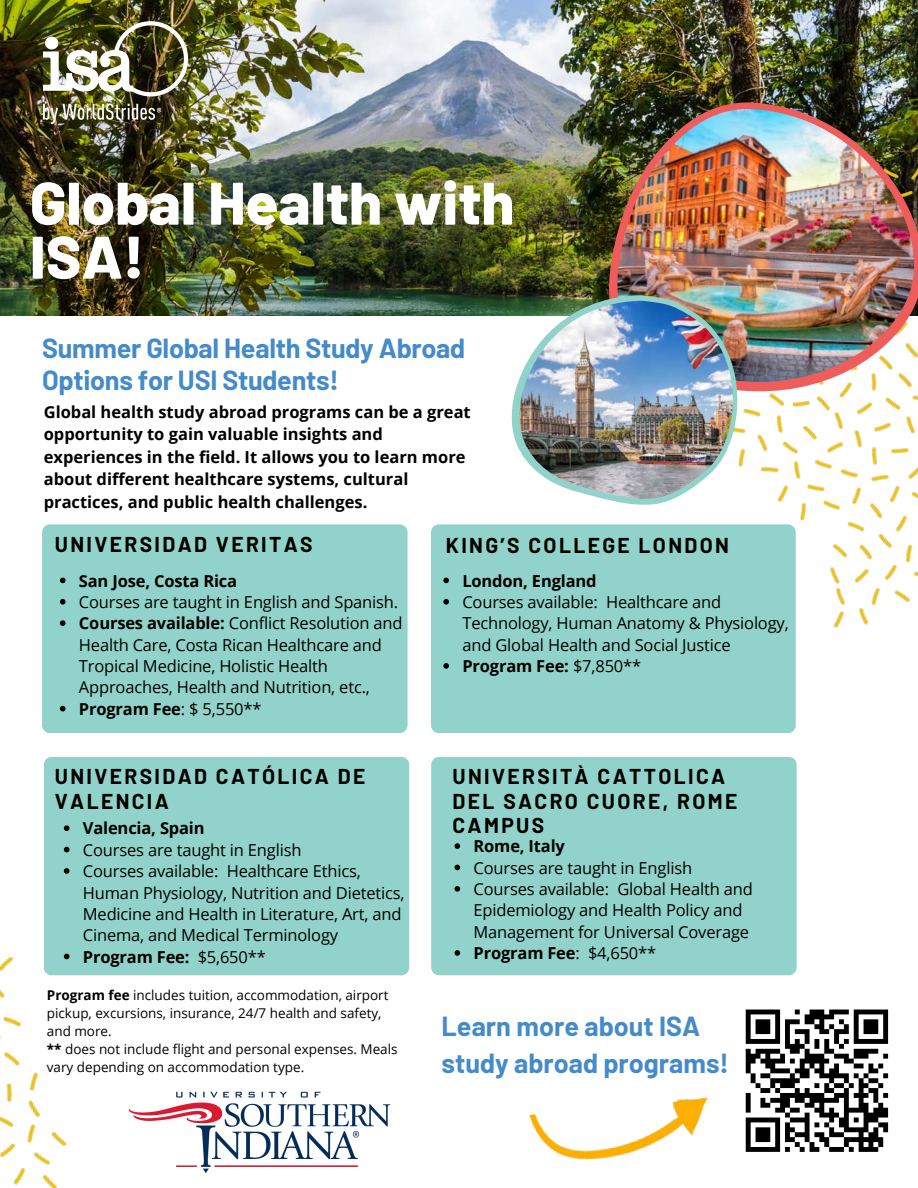
<style>
.page{position:relative;width:918px;height:1188px;background:#fff}
.page>*{position:absolute;margin:0;border:0;box-sizing:border-box;transform-origin:0 0}
.t1{font:800 60px "Barlow";color:#fff}
.t2{font:700 27px/31.5px "Barlow";letter-spacing:-.01em;color:#458bca}
.t3{font:700 21px/24.8px "Barlow";letter-spacing:.11em;color:#000}
.t4{font:16.5px/21.3px "Open Sans";letter-spacing:-.01em;color:#000}
.t5{font:700 16.5px/22.5px "Open Sans";color:#000}
.t6{font:13.5px/18px "Open Sans";color:#000}
.s1{font-weight:700}
.s2{font-weight:400}
</style>
<div class="page">
<img style="left:0;top:728px;width:151px;height:460px">
<img style="left:0;top:0;width:583px;height:315px">
<img style="left:583px;top:0;width:335px;height:758px">
<img style="left:607px;top:95px;width:311px;height:308px">
<img style="left:615px;top:103px;width:303px;height:286px">
<img style="left:509px;top:295px;width:232px;height:212px">
<img style="left:517px;top:301px;width:219px;height:198px">
<img style="left:529px;top:1097px;width:179px;height:63px">
<div style="left:42px;top:524px;width:366px;height:209px;background:#91d3ca;border-radius:8px"></div>
<div style="left:44px;top:757px;width:365px;height:218px;background:#91d3ca;border-radius:8px"></div>
<div style="left:431px;top:524px;width:365px;height:209px;background:#91d3ca;border-radius:8px"></div>
<div style="left:431px;top:757px;width:366px;height:218px;background:#91d3ca;border-radius:8px"></div>
<svg style="left:745px;top:1009px;width:144px;height:143px"></svg>
<img style="left:44px;top:18px;width:166px;height:105px">
<img style="left:129px;top:1092px;width:262px;height:82px">
<svg style="left:443px;top:578px;width:6px;height:5px"></svg>
<svg style="left:443px;top:599px;width:6px;height:6px"></svg>
<svg style="left:443px;top:663px;width:6px;height:6px"></svg>
<svg style="left:64px;top:825px;width:5px;height:6px"></svg>
<svg style="left:64px;top:847px;width:5px;height:5px"></svg>
<svg style="left:64px;top:868px;width:5px;height:6px"></svg>
<svg style="left:64px;top:954px;width:5px;height:5px"></svg>
<svg style="left:455px;top:843px;width:5px;height:6px"></svg>
<svg style="left:455px;top:865px;width:5px;height:5px"></svg>
<svg style="left:455px;top:886px;width:5px;height:6px"></svg>
<svg style="left:455px;top:950px;width:5px;height:6px"></svg>
<svg style="left:60px;top:578px;width:6px;height:5px"></svg>
<svg style="left:60px;top:599px;width:6px;height:6px"></svg>
<svg style="left:60px;top:620px;width:6px;height:6px"></svg>
<svg style="left:60px;top:706px;width:6px;height:5px"></svg>
<p class="t1" style="left:30px;top:165px;width:486px">Global Health with</p>
<p class="t1" style="left:30px;top:219px;width:116px">ISA!</p>
<p class="t2" style="left:42px;top:332px;width:425px">Summer Global Health Study Abroad<br>Options for USI Students!</p>
<p class="t5" style="left:44px;top:400px;width:429px">Global health study abroad programs can be a great opportunity to gain valuable insights and experiences in the field. It allows you to learn more about different healthcare systems, cultural practices, and public health challenges.</p>
<p class="t3" style="left:55px;top:531px;width:259px">UNIVERSIDAD VERITAS</p>
<p class="t5" style="left:79px;top:569px;width:160px">San Jose, Costa Rica</p>
<p class="t4" style="left:79px;top:591px;width:321px">Courses are taught in English and Spanish.</p>
<p class="t4" style="left:79px;top:612px;width:325px"><span class="s1">Courses available:</span> Conflict Resolution and Health Care, Costa Rican Healthcare and Tropical Medicine, Holistic Health Approaches, Health and Nutrition, etc.,</p>
<p class="t5" style="left:79px;top:697px;width:184px">Program Fee<span class="s2">: $ 5,550**</span></p>
<p class="t3" style="left:55px;top:763px;width:312px">UNIVERSIDAD CATÓLICA DE<br>VALENCIA</p>
<p class="t5" style="left:83px;top:817px;width:123px">Valencia, Spain</p>
<p class="t4" style="left:83px;top:839px;width:220px">Courses are taught in English</p>
<p class="t4" style="left:83px;top:860px;width:323px">Courses available: Healthcare Ethics, Human Physiology, Nutrition and Dietetics, Medicine and Health in Literature, Art, and Cinema, and Medical Terminology</p>
<p class="t5" style="left:83px;top:945px;width:184px">Program Fee: <span class="s2">$5,650**</span></p>
<p class="t6" style="left:47px;top:986px;width:343px"><span class="s1">Program fee</span> includes tuition, accommodation, airport pickup, excursions, insurance, 24/7 health and safety, and more.</p>
<p class="t6" style="left:47px;top:1040px;width:352px"><span class="s1">**</span> does not include flight and personal expenses. Meals vary depending on accommodation type.</p>
<p class="t3" style="left:446px;top:532px;width:285px">KING’S COLLEGE LONDON</p>
<p class="t5" style="left:462px;top:569px;width:136px">London, England</p>
<p class="t4" style="left:462px;top:591px;width:328px">Courses available: Healthcare and<br>Technology, Human Anatomy &amp; Physiology, and Global Health and Social Justice</p>
<p class="t5" style="left:462px;top:654px;width:180px">Program Fee: <span class="s2">$7,850**</span></p>
<p class="t3" style="left:453px;top:763px;width:286px">UNIVERSITÀ CATTOLICA<br>DEL SACRO CUORE, ROME<br>CAMPUS</p>
<p class="t5" style="left:474px;top:835px;width:93px">Rome, Italy</p>
<p class="t4" style="left:474px;top:857px;width:220px">Courses are taught in English</p>
<p class="t4" style="left:474px;top:878px;width:281px">Courses available: Global Health and<br>Epidemiology and Health Policy and<br>Management for Universal Coverage</p>
<p class="t5" style="left:474px;top:941px;width:184px">Program Fee<span class="s2">: $4,650**</span></p>
<p class="t2" style="left:442px;top:1006px;width:289px;line-height:37.2px">Learn more about ISA study abroad programs!</p>
</div>
